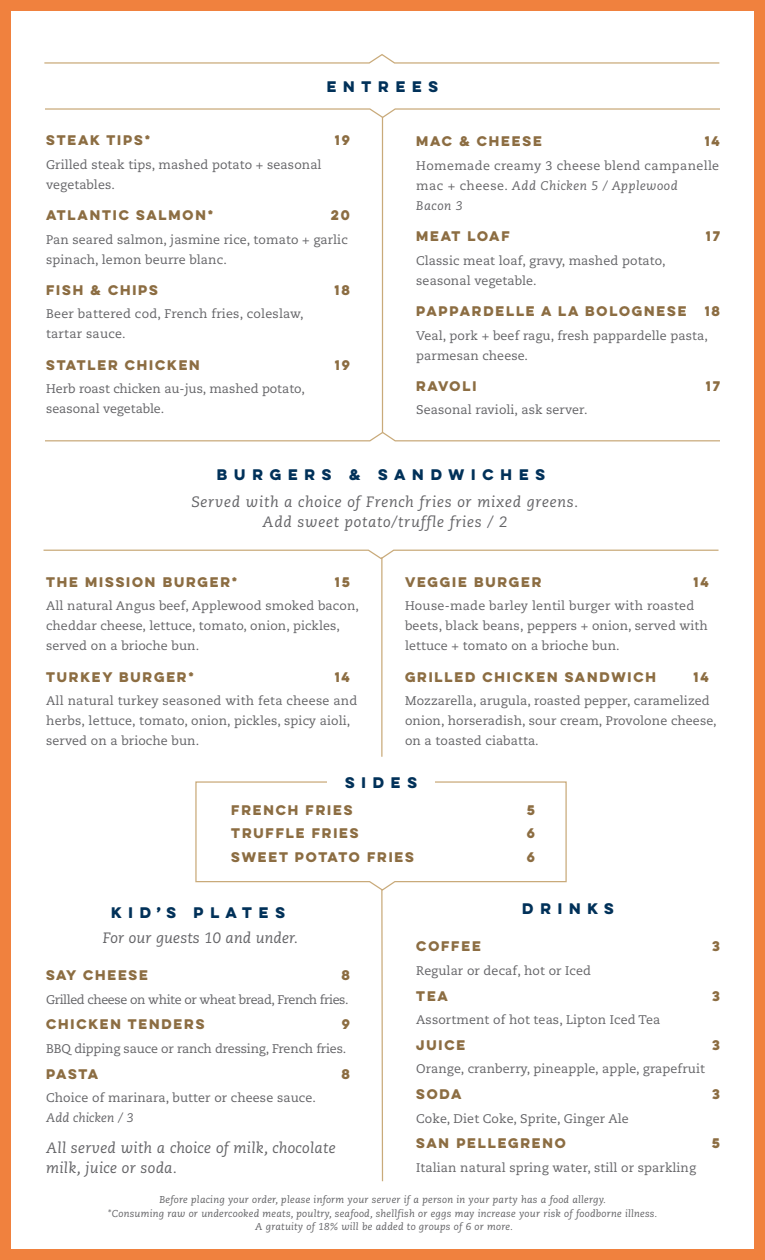
<style>
.page{position:relative;width:765px;height:1260px;background:#f0813e}
.page>*{position:absolute;margin:0;border:0;box-sizing:border-box;transform-origin:0 0}
.t1{font:italic 15px/20px "Caecilia LT Std";letter-spacing:.025em;color:#636366}
.t2{font:italic 15px/20px "Caecilia LT Std";letter-spacing:.05em;color:#636366;text-align:center}
.t3{font:13.75px "Eveleth Clean";letter-spacing:.5em;color:#013159}
.t4{font:12.5px/20px "Caecilia LT Std";letter-spacing:.01em;color:#636366}
.t5{font:12.5px "Eveleth Clean";letter-spacing:.15em;color:#8c6d42}
.t6{font:12.5px/20px "Caecilia LT Std";letter-spacing:.03em;color:#636366}
.t7{font:12.5px "Caecilia LT Std";letter-spacing:-.03em;color:#636366}
.t8{font:12.5px "Caecilia LT Std";letter-spacing:-.01em;color:#636366}
.t9{font:italic 12.5px "Caecilia LT Std";letter-spacing:.01em;color:#636366}
.t10{font:italic 10px/13.8px "Caecilia LT Std";letter-spacing:.025em;color:#636366;text-align:center}
.s1{font-size:10px}
.s2{font-style:italic}
</style>
<div class="page">
<div style="left:11px;top:11px;width:743px;height:1238px;background:#fff"></div>
<svg style="left:45px;top:431px;width:675px;height:11px"></svg>
<svg style="left:43px;top:549px;width:676px;height:11px"></svg>
<svg style="left:381px;top:892px;width:3px;height:290px"></svg>
<svg style="left:44px;top:54px;width:676px;height:10px"></svg>
<svg style="left:45px;top:108px;width:675px;height:11px"></svg>
<svg style="left:195px;top:781px;width:372px;height:111px"></svg>
<div style="left:327px;top:760px;width:108px;height:27px;background:#fff"></div>
<hr style="left:382px;top:117px;width:1px;height:315px;background:#c9aa7a">
<hr style="left:381px;top:557px;width:1px;height:200px;background:#c9aa7a">
<p class="t3" style="left:327px;top:76px;width:113px">ENTREES</p>
<p class="t5" style="left:46px;top:131px;width:106px">STEAK TIPS<span class="s1">*</span></p>
<p class="t5" style="left:335px;top:131px;width:16px">19</p>
<p class="t4" style="left:46px;top:155px;width:277px">Grilled steak tips, mashed potato + seasonal vegetables.</p>
<p class="t5" style="left:46px;top:205px;width:169px">ATLANTIC SALMON<span class="s1">*</span></p>
<p class="t5" style="left:331px;top:205px;width:20px">20</p>
<p class="t4" style="left:46px;top:229px;width:303px">Pan seared salmon, jasmine rice, tomato + garlic spinach, lemon beurre blanc.</p>
<p class="t5" style="left:46px;top:280px;width:113px">FISH &amp; CHIPS</p>
<p class="t5" style="left:335px;top:280px;width:17px">18</p>
<p class="t4" style="left:46px;top:304px;width:259px">Beer battered cod, French fries, coleslaw, tartar sauce.</p>
<p class="t5" style="left:46px;top:355px;width:155px">STATLER CHICKEN</p>
<p class="t5" style="left:335px;top:355px;width:16px">19</p>
<p class="t4" style="left:46px;top:379px;width:260px">Herb roast chicken au-jus, mashed potato, seasonal vegetable.</p>
<p class="t5" style="left:416px;top:132px;width:127px">MAC &amp; CHEESE</p>
<p class="t5" style="left:705px;top:132px;width:17px">14</p>
<p class="t6" style="left:416px;top:156px;width:305px">Homemade creamy 3 cheese blend campanelle mac + cheese. <span class="s2">Add Chicken 5 / Applewood<br>Bacon 3</span></p>
<p class="t5" style="left:416px;top:227px;width:95px">MEAT LOAF</p>
<p class="t5" style="left:706px;top:227px;width:16px">17</p>
<p class="t4" style="left:416px;top:251px;width:251px">Classic meat loaf, gravy, mashed potato, seasonal vegetable.</p>
<p class="t5" style="left:416px;top:301px;width:272px">PAPPARDELLE A LA BOLOGNESE</p>
<p class="t5" style="left:705px;top:301px;width:17px">18</p>
<p class="t4" style="left:416px;top:325px;width:293px">Veal, pork + beef ragu, fresh pappardelle pasta, parmesan cheese.</p>
<p class="t5" style="left:416px;top:376px;width:62px">RAVOLI</p>
<p class="t5" style="left:706px;top:376px;width:16px">17</p>
<p class="t4" style="left:416px;top:400px;width:173px">Seasonal ravioli, ask server.</p>
<p class="t3" style="left:217px;top:464px;width:116px">BURGERS</p>
<p class="t3" style="left:349px;top:464px;width:13px">&amp;</p>
<p class="t3" style="left:378px;top:464px;width:169px">SANDWICHES</p>
<p class="t2" style="left:191px;top:492px;width:388px">Served with a choice of French fries or mixed greens.<br>Add sweet potato/truffle fries / 2</p>
<p class="t5" style="left:46px;top:572px;width:193px">THE MISSION BURGER<span class="s1">*</span></p>
<p class="t5" style="left:335px;top:572px;width:16px">15</p>
<p class="t4" style="left:46px;top:596px;width:314px">All natural Angus beef, Applewood smoked bacon, cheddar cheese, lettuce, tomato, onion, pickles, served on a brioche bun.</p>
<p class="t5" style="left:46px;top:667px;width:149px">TURKEY BURGER<span class="s1">*</span></p>
<p class="t5" style="left:335px;top:667px;width:17px">14</p>
<p class="t4" style="left:46px;top:691px;width:313px">All natural turkey seasoned with feta cheese and herbs, lettuce, tomato, onion, pickles, spicy aioli, served on a brioche bun.</p>
<p class="t5" style="left:405px;top:572px;width:138px">VEGGIE BURGER</p>
<p class="t5" style="left:694px;top:572px;width:17px">14</p>
<p class="t4" style="left:405px;top:596px;width:304px">House-made barley lentil burger with roasted beets, black beans, peppers + onion, served with lettuce + tomato on a brioche bun.</p>
<p class="t5" style="left:405px;top:667px;width:252px">GRILLED CHICKEN SANDWICH</p>
<p class="t5" style="left:694px;top:667px;width:17px">14</p>
<p class="t4" style="left:405px;top:691px;width:313px">Mozzarella, arugula, roasted pepper, caramelized onion, horseradish, sour cream, Provolone cheese, on a toasted ciabatta.</p>
<p class="t3" style="left:345px;top:772px;width:73px">SIDES</p>
<p class="t5" style="left:231px;top:800px;width:123px">FRENCH FRIES</p>
<p class="t5" style="left:527px;top:800px;width:10px">5</p>
<p class="t5" style="left:231px;top:824px;width:129px">TRUFFLE FRIES</p>
<p class="t5" style="left:527px;top:824px;width:10px">6</p>
<p class="t5" style="left:231px;top:848px;width:184px">SWEET POTATO FRIES</p>
<p class="t5" style="left:527px;top:848px;width:10px">6</p>
<p class="t3" style="left:111px;top:902px;width:66px">KID’S</p>
<p class="t3" style="left:194px;top:902px;width:93px">PLATES</p>
<p class="t1" style="left:103px;top:928px;width:197px">For our guests 10 and under.</p>
<p class="t5" style="left:46px;top:966px;width:103px">SAY CHEESE</p>
<p class="t5" style="left:341px;top:966px;width:10px">8</p>
<p class="t7" style="left:46px;top:992px;width:304px">Grilled cheese on white or wheat bread, French fries.</p>
<p class="t5" style="left:46px;top:1015px;width:160px">CHICKEN TENDERS</p>
<p class="t5" style="left:342px;top:1015px;width:10px">9</p>
<p class="t8" style="left:46px;top:1041px;width:302px">BBQ dipping sauce or ranch dressing, French fries.</p>
<p class="t5" style="left:46px;top:1064px;width:54px">PASTA</p>
<p class="t5" style="left:341px;top:1064px;width:10px">8</p>
<p class="t4" style="left:46px;top:1088px;width:271px">Choice of marinara, butter or cheese sauce.</p>
<p class="t9" style="left:46px;top:1111px;width:89px">Add chicken / 3</p>
<p class="t1" style="left:46px;top:1139px;width:291px">All served with a choice of milk, chocolate milk, juice or soda.</p>
<p class="t3" style="left:522px;top:898px;width:93px">DRINKS</p>
<p class="t5" style="left:416px;top:937px;width:66px">COFFEE</p>
<p class="t5" style="left:712px;top:937px;width:9px">3</p>
<p class="t4" style="left:416px;top:961px;width:176px">Regular or decaf, hot or Iced</p>
<p class="t5" style="left:416px;top:986px;width:33px">TEA</p>
<p class="t5" style="left:712px;top:986px;width:9px">3</p>
<p class="t4" style="left:416px;top:1010px;width:246px">Assortment of hot teas, Lipton Iced Tea</p>
<p class="t5" style="left:416px;top:1035px;width:50px">JUICE</p>
<p class="t5" style="left:712px;top:1035px;width:9px">3</p>
<p class="t4" style="left:416px;top:1059px;width:290px">Orange, cranberry, pineapple, apple, grapefruit</p>
<p class="t5" style="left:416px;top:1084px;width:47px">SODA</p>
<p class="t5" style="left:712px;top:1084px;width:9px">3</p>
<p class="t4" style="left:416px;top:1108px;width:214px">Coke, Diet Coke, Sprite, Ginger Ale</p>
<p class="t5" style="left:416px;top:1134px;width:151px">SAN PELLEGRENO</p>
<p class="t5" style="left:712px;top:1134px;width:10px">5</p>
<p class="t4" style="left:416px;top:1158px;width:281px">Italian natural spring water, still or sparkling</p>
<p class="t10" style="left:108px;top:1193px;width:551px">Before placing your order, please inform your server if a person in your party has a food allergy.<br>*Consuming raw or undercooked meats, poultry, seafood, shellfish or eggs may increase your risk of foodborne illness.<br>A gratuity of 18% will be added to groups of 6 or more.</p>
</div>
